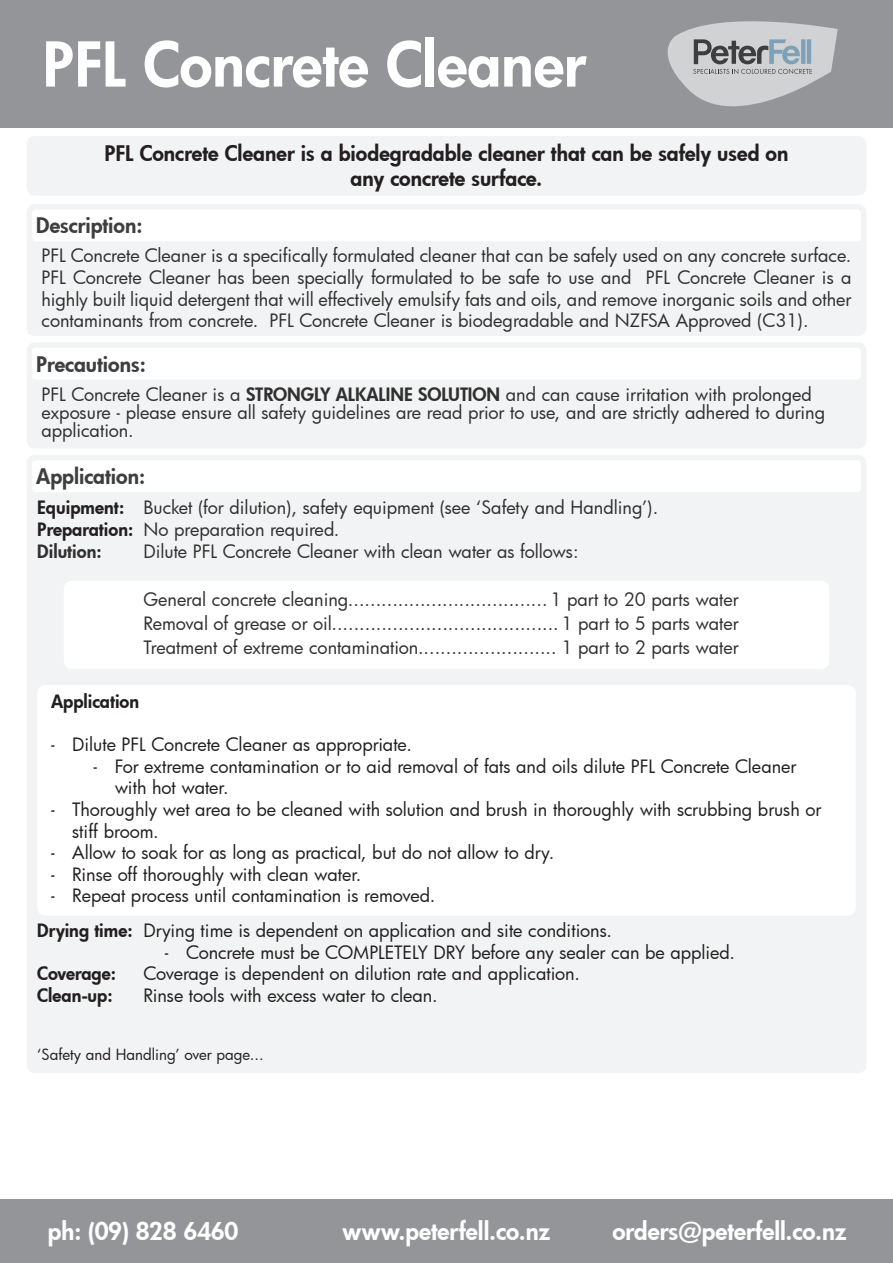
<style>
.page{position:relative;width:893px;height:1263px;background:#fff}
.page>*{position:absolute;margin:0;border:0;box-sizing:border-box;transform-origin:0 0}
.t1{font:800 60px "Futura";color:#fff}
.t2{font:800 24px "Futura";color:#fff}
.t3{font:800 21px "Futura";color:#231f20}
.t4{font:800 21px "Futura";color:#3e3e3f}
.t5{font:18px/21.6px "Futura";color:#312f30;text-align:justify}
.t6{font:18px/21.6px "Futura";color:#231f20}
.t7{font:800 18px "Futura";color:#231f20}
.t8{font:800 18px "Futura";color:#312f30}
.t9{font:15px "Futura";color:#231f20}
.s1{font-weight:800}
.s2{font-weight:800;color:#231f20}
</style>
<div class="page">
<div style="left:27px;top:136px;width:839px;height:60px;background:#f2f3f4;border-radius:9px"></div>
<div style="left:27px;top:204px;width:839px;height:132px;background:#f2f3f4;border-radius:9px"></div>
<div style="left:32px;top:209px;width:829px;height:32px;background:#fff;border-radius:4px"></div>
<div style="left:27px;top:342px;width:839px;height:107px;background:#f2f3f4;border-radius:9px"></div>
<div style="left:32px;top:348px;width:829px;height:31px;background:#fff;border-radius:4px"></div>
<div style="left:27px;top:455px;width:839px;height:618px;background:#f2f3f4;border-radius:9px"></div>
<div style="left:37px;top:685px;width:819px;height:231px;background:#fff;border-radius:9px"></div>
<div style="left:32px;top:460px;width:829px;height:32px;background:#fff;border-radius:4px"></div>
<div style="left:64px;top:581px;width:765px;height:88px;background:#fff;border-radius:9px"></div>
<div style="left:0;top:0;width:893px;height:128px;background:#939598"></div>
<svg style="left:667px;top:21px;width:171px;height:86px"></svg>
<div style="left:0;top:1199px;width:893px;height:64px;background:#939598"></div>
<p class="t1" style="left:43px;top:24px;width:545px">PFL Concrete Cleaner</p>
<p class="t3" style="left:104px;top:139px;width:685px">PFL Concrete Cleaner is a biodegradable cleaner that can be safely used on</p>
<p class="t3" style="left:351px;top:164px;width:193px">any concrete surface.</p>
<p class="t4" style="left:36px;top:211px;width:108px">Description:</p>
<p class="t5" style="left:41px;top:245px;width:811px">PFL Concrete Cleaner is a specifically formulated cleaner that can be safely used on any concrete surface.<br>PFL Concrete Cleaner has been specially formulated to be safe to use and PFL Concrete Cleaner is a highly built liquid detergent that will effectively emulsify fats and oils, and remove inorganic soils and other contaminants from concrete. PFL Concrete Cleaner is biodegradable and NZFSA Approved (C31).</p>
<p class="t4" style="left:36px;top:350px;width:111px">Precautions:</p>
<p class="t5" style="left:41px;top:385px;width:785px;line-height:18px;text-align:left">PFL Concrete Cleaner is a <span class="s1">STRONGLY ALKALINE SOLUTION</span> and can cause irritation with prolonged exposure - please ensure all safety guidelines are read prior to use, and are strictly adhered to during application.</p>
<p class="t4" style="left:36px;top:462px;width:110px">Application:</p>
<p class="t5" style="left:37px;top:497px;width:623px"><span class="s2">Equipment:</span> Bucket (for dilution), safety equipment (see ‘Safety and Handling’).</p>
<p class="t5" style="left:37px;top:518px;width:304px"><span class="s2">Preparation:</span> No preparation required.</p>
<p class="t8" style="left:37px;top:539px;width:66px">Dilution:</p>
<p class="t5" style="left:144px;top:540px;width:436px">Dilute PFL Concrete Cleaner with clean water as follows:</p>
<p class="t5" style="left:143px;top:588px;width:597px">General concrete cleaning.................................... 1 part to 20 parts water</p>
<p class="t5" style="left:143px;top:612px;width:597px">Removal of grease or oil.........................................1 part to 5 parts water</p>
<p class="t5" style="left:143px;top:636px;width:597px">Treatment of extreme contamination......................... 1 part to 2 parts water</p>
<p class="t7" style="left:51px;top:689px;width:90px">Application</p>
<p class="t6" style="left:51px;top:733px;width:362px">- Dilute PFL Concrete Cleaner as appropriate.</p>
<p class="t6" style="left:115px;top:755px;width:683px;text-indent:-21px">- For extreme contamination or to aid removal of fats and oils dilute PFL Concrete Cleaner with hot water.</p>
<p class="t6" style="left:72px;top:798px;width:751px;text-indent:-21px">- Thoroughly wet area to be cleaned with solution and brush in thoroughly with scrubbing brush or stiff broom.</p>
<p class="t6" style="left:51px;top:841px;width:505px">- Allow to soak for as long as practical, but do not allow to dry.</p>
<p class="t6" style="left:51px;top:863px;width:312px">- Rinse off thoroughly with clean water.</p>
<p class="t6" style="left:51px;top:884px;width:386px">- Repeat process until contamination is removed.</p>
<p class="t6" style="left:37px;top:919px;width:576px"><span class="s1">Drying time:</span> Drying time is dependent on application and site conditions.</p>
<p class="t6" style="left:165px;top:941px;width:572px">- Concrete must be COMPLETELY DRY before any sealer can be applied.</p>
<p class="t7" style="left:37px;top:961px;width:80px">Coverage:</p>
<p class="t6" style="left:144px;top:962px;width:438px">Coverage is dependent on dilution rate and application.</p>
<p class="t7" style="left:37px;top:983px;width:77px">Clean-up:</p>
<p class="t6" style="left:144px;top:984px;width:296px">Rinse tools with excess water to clean.</p>
<p class="t9" style="left:37px;top:1044px;width:228px">‘Safety and Handling’ over page...</p>
<p class="t2" style="left:48px;top:1215px;width:192px">ph: (09) 828 6460</p>
<p class="t2" style="left:343px;top:1215px;width:209px">www.peterfell.co.nz</p>
<p class="t2" style="left:612px;top:1215px;width:236px">orders@peterfell.co.nz</p>
</div>
